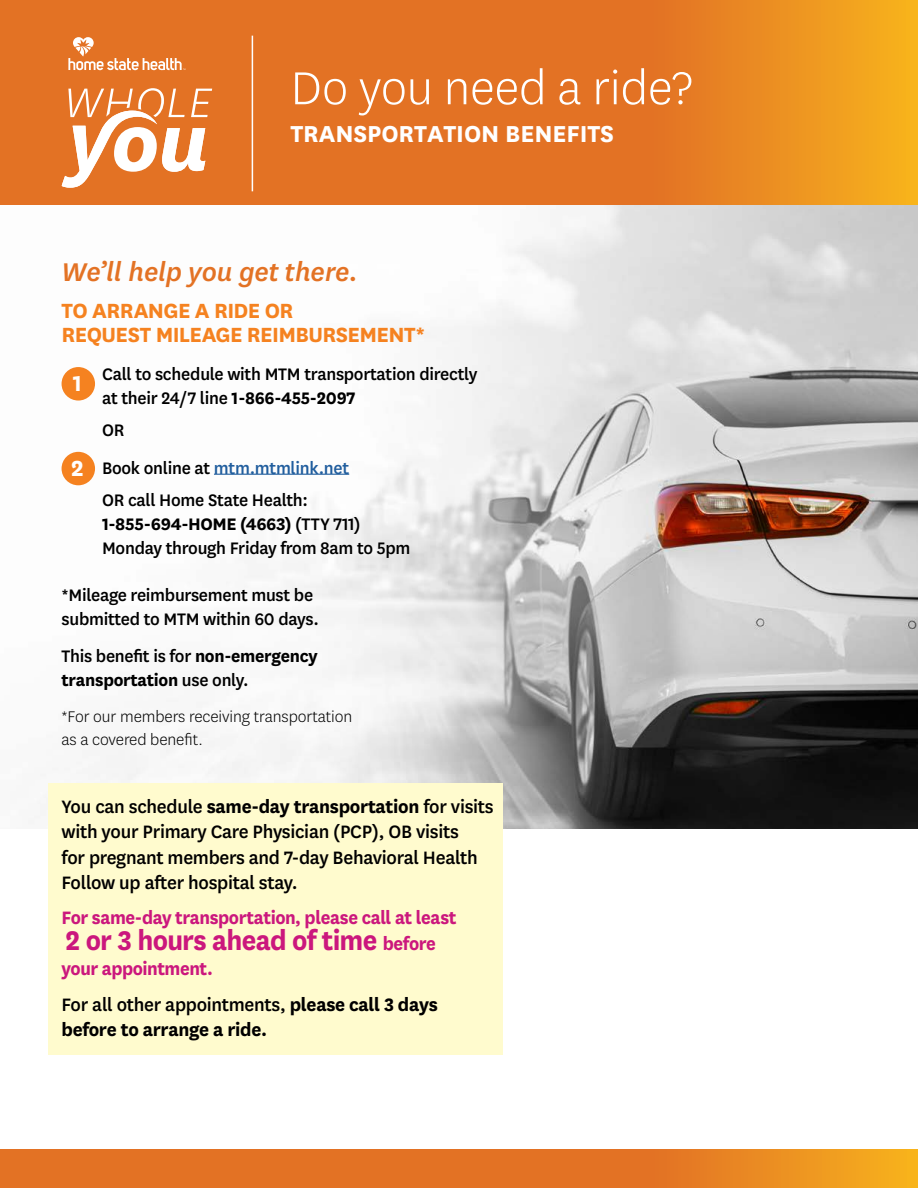
<style>
.page{position:relative;width:918px;height:1188px;background:#fff}
.page>*{position:absolute;margin:0;border:0;box-sizing:border-box;transform-origin:0 0}
.t1{font:300 54px "Centene Sans";letter-spacing:-.005em;color:#fff}
.t2{font:700 31.5px "National";letter-spacing:-.025em;color:#cb177d;scale:.95 1}
.t3{font:italic 500 30px "Centene Sans";letter-spacing:-.005em;color:#e37224}
.t4{font:700 27px "Centene Sans";letter-spacing:-.005em;color:#fff}
.t5{font:700 25.5px "Centene Sans";color:#fff}
.t6{font:700 24px/24px "Centene Sans";letter-spacing:-.025em;color:#f58220}
.t7{font:500 21px/25.5px "Centene Sans";letter-spacing:-.015em;color:#000}
.t8{font:700 21px/25.5px "Centene Sans";letter-spacing:-.015em;color:#000}
.t9{font:700 21px "National";letter-spacing:-.02em;color:#cb177d;scale:.95 1}
.t10{font:500 19.5px/24px "Centene Sans";letter-spacing:-.015em;color:#000}
.t11{font:700 19.5px/24px "Centene Sans";letter-spacing:-.015em;color:#000}
.t12{font:500 19.5px/37.5px "Centene Sans";letter-spacing:-.015em;color:#215e9e}
.t13{font:700 19.5px "National";letter-spacing:-.02em;color:#000}
.t14{font:300 18px/22.5px "Centene Sans";letter-spacing:-.005em;color:#000}
.s1{font-weight:700}
.s2{color:#000}
.s3{font-weight:500}
.s4{font-size:21px}
</style>
<div class="page">
<svg style="left:0;top:1149px;width:918px;height:39px;background:#e57b23"></svg>
<svg style="left:0;top:0;width:918px;height:205px;background:#e67c23"></svg>
<svg style="left:62px;top:88px;width:150px;height:100px"></svg>
<hr style="left:252px;top:36px;width:1px;height:155px;background:#fff">
<svg style="left:68px;top:37px;width:118px;height:33px;background:#e88d4e"></svg>
<img style="left:48px;top:205px;width:870px;height:624px">
<hr style="left:214px;top:474px;width:135px;height:1px;background:#215e9e">
<div style="left:62px;top:367px;width:33px;height:34px;background:#f58220;border-radius:50%"></div>
<div style="left:62px;top:452px;width:33px;height:33px;background:#f58220;border-radius:50%"></div>
<div style="left:48px;top:784px;width:454px;height:124px;background:#fffbce"></div>
<div style="left:48px;top:895px;width:454px;height:99px;background:#fffbce"></div>
<div style="left:48px;top:981px;width:454px;height:74px;background:#fffbce"></div>
<h1 class="t1" style="left:291px;top:54px;width:404px">Do you need a ride?</h1>
<h3 class="t4" style="left:291px;top:114px;width:325px">TRANSPORTATION BENEFITS</h3>
<h3 class="t3" style="left:62px;top:252px;width:298px">We’ll help you get there.</h3>
<p class="t6" style="left:62px;top:297px;width:365px">TO ARRANGE A RIDE OR<br>REQUEST MILEAGE REIMBURSEMENT*</p>
<p class="t10" style="left:102px;top:360px;width:377px">Call to schedule with MTM transportation directly at their 24/7 line <span class="s1">1-866-455-2097</span></p>
<p class="t12" style="left:102px;top:410px;width:249px"><span class="s2">OR<br>Book online at</span> mtm.mtmlink.net</p>
<p class="t10" style="left:102px;top:487px;width:208px">OR call Home State Health:</p>
<p class="t13" style="left:102px;top:510px;width:260px">1-855-694-HOME (4663) <span class="s3">(TTY 711)</span></p>
<p class="t10" style="left:102px;top:535px;width:310px">Monday through Friday from 8am to 5pm</p>
<h3 class="t5" style="left:73px;top:365px;width:11px">1</h3>
<h3 class="t5" style="left:71px;top:450px;width:14px">2</h3>
<p class="t10" style="left:62px;top:582px;width:259px">*Mileage reimbursement must be submitted to MTM within 60 days.</p>
<p class="t11" style="left:62px;top:643px;width:258px"><span class="s3">This benefit is for</span> non-emergency transportation <span class="s3">use only.</span></p>
<p class="t14" style="left:62px;top:705px;width:292px">*For our members receiving transportation as a covered benefit.</p>
<p class="t7" style="left:62px;top:792px;width:434px">You can schedule <span class="s1">same-day transportation</span> for visits with your Primary Care Physician (PCP), OB visits<br>for pregnant members and 7-day Behavioral Health Follow up after hospital stay.</p>
<p class="t9" style="left:62px;top:903px;width:417px">For same-day transportation, please call at least</p>
<h2 class="t2" style="left:66px;top:918px;width:391px">2 or 3 hours ahead of time <span class="s4">before</span></h2>
<p class="t9" style="left:62px;top:954px;width:161px">your appointment.</p>
<p class="t8" style="left:62px;top:990px;width:378px"><span class="s3">For all other appointments,</span> please call 3 days before to arrange a ride.</p>
</div>
